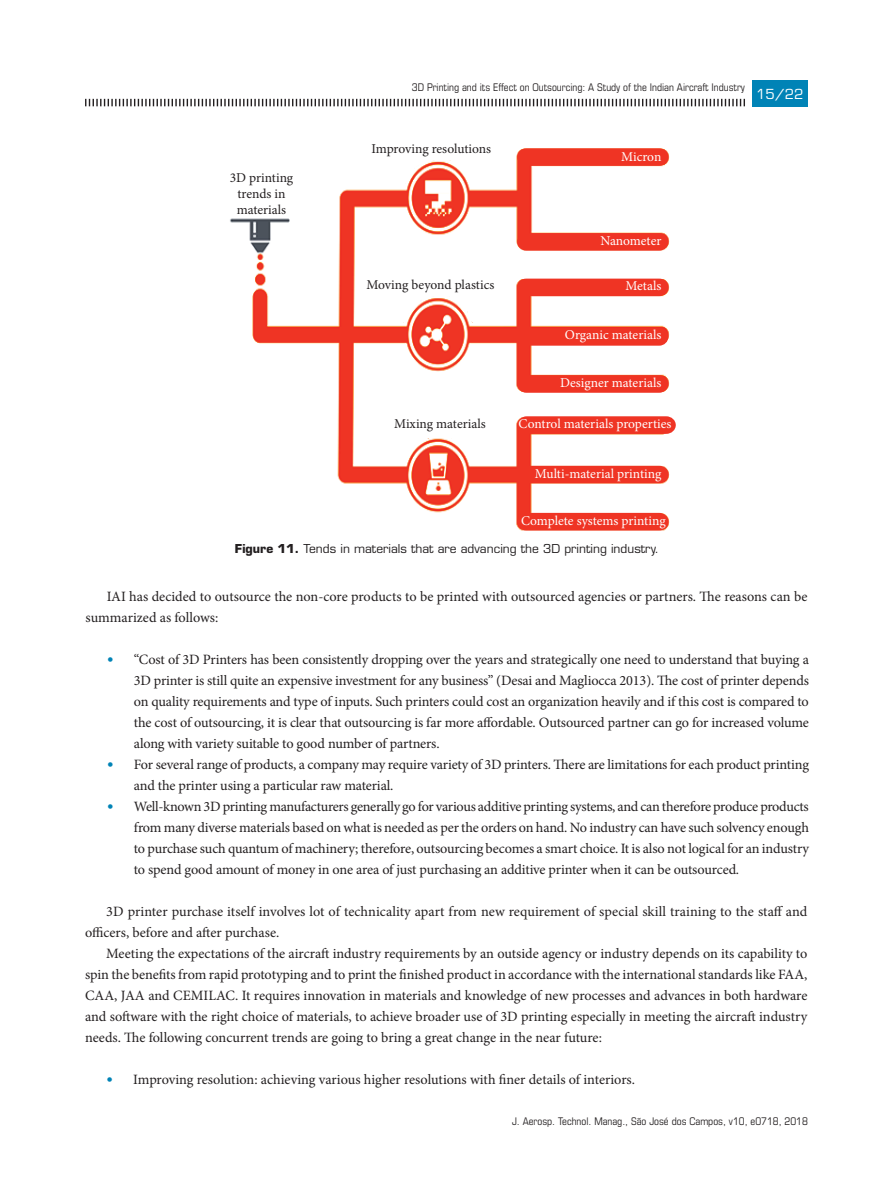
<style>
.page{position:relative;width:893px;height:1191px;background:#fff}
.page>*{position:absolute;margin:0;border:0;box-sizing:border-box;transform-origin:0 0}
.t1{font:14.25px/21px "Minion Pro";letter-spacing:-.005em;color:#231f20}
.t2{font:13.5px "Minion Pro";color:#fff}
.t3{font:13.5px/16.2px "Minion Pro";letter-spacing:-.005em;color:#231f20;text-align:center}
.t4{font:13.5px "Eurostile LT Std";color:#fff}
.t5{font:12px "Eurostile LT Std";color:#231f20}
.t6{font:condensed 10.5px "Eurostile LT Std";color:#231f20}
.s1{font-weight:700}
.s2{font-family:"Eurostile LT Std";font-weight:700;font-size:12px;color:#0083b6}
</style>
<div class="page">
<svg style="left:85px;top:99px;width:660px;height:7px"></svg>
<div style="left:753px;top:81px;width:55px;height:25px;background:#0083b6"></div>
<div style="left:752px;top:81px;width:55px;height:25px;background:#0083b6"></div>
<img style="left:230px;top:148px;width:440px;height:383px">
<div style="left:517px;top:513px;width:151px;height:17px;background:#ef3424;border-radius:9px"></div>
<div style="left:517px;top:466px;width:151px;height:17px;background:#ef3424;border-radius:9px"></div>
<svg style="left:517px;top:416px;width:159px;height:18px;background:#ef3b2c"></svg>
<div style="left:517px;top:375px;width:151px;height:18px;background:#ef3424;border-radius:9px"></div>
<div style="left:517px;top:328px;width:151px;height:18px;background:#ef3424;border-radius:9px"></div>
<div style="left:517px;top:279px;width:151px;height:17px;background:#ef3424;border-radius:9px"></div>
<div style="left:517px;top:233px;width:151px;height:18px;background:#ef3424;border-radius:9px"></div>
<div style="left:517px;top:148px;width:151px;height:18px;background:#ef3424;border-radius:9px"></div>
<div style="left:193px;top:154px;width:130px;height:62px;background:#fff;border-radius:18px"></div>
<svg style="left:388px;top:408px;width:91px;height:49px"></svg>
<svg style="left:388px;top:266px;width:91px;height:50px"></svg>
<svg style="left:388px;top:148px;width:91px;height:31px"></svg>
<div style="left:388px;top:303px;width:20px;height:21px;background:#fff;border-radius:10px"></div>
<div style="left:388px;top:166px;width:20px;height:21px;background:#fff;border-radius:10px"></div>
<div style="left:394px;top:158px;width:21px;height:21px;background:#fff;border-radius:10px"></div>
<div style="left:466px;top:166px;width:21px;height:21px;background:#fff;border-radius:10px"></div>
<div style="left:468px;top:303px;width:30px;height:21px;background:#fff;border-radius:10px"></div>
<div style="left:450px;top:291px;width:10px;height:10px;background:#fff;border-radius:5px"></div>
<hr style="left:408px;top:299px;width:13px;height:4px;background:#fff;border-radius:2px">
<p class="t3" style="left:230px;top:169px;width:65px">3D printing trends in materials</p>
<p class="t6" style="left:412px;top:81px;width:335px">3D Printing and its Effect on Outsourcing: A Study of the Indian Aircraft Industry</p>
<p class="t4" style="left:763px;top:85px;width:36px">xx/xx</p>
<p class="t4" style="left:756px;top:86px;width:49px">15 22</p>
<p class="t3" style="left:372px;top:141px;width:121px">Improving resolutions</p>
<p class="t2" style="left:621px;top:148px;width:42px">Micron</p>
<p class="t3" style="left:367px;top:277px;width:129px">Moving beyond plastics</p>
<p class="t3" style="left:394px;top:416px;width:93px">Mixing materials</p>
<p class="t2" style="left:600px;top:232px;width:63px">Nanometer</p>
<p class="t2" style="left:625px;top:277px;width:37px">Metals</p>
<p class="t2" style="left:565px;top:325px;width:98px">Organic materials</p>
<p class="t2" style="left:560px;top:373px;width:103px">Designer materials</p>
<p class="t2" style="left:518px;top:415px;width:154px">Control materials properties</p>
<p class="t2" style="left:535px;top:464px;width:128px">Multi-material printing</p>
<p class="t2" style="left:521px;top:511px;width:146px">Complete systems printing</p>
<p class="t5" style="left:235px;top:541px;width:426px"><span class="s1">Figure 11.</span> Tends in materials that are advancing the 3D printing industry.</p>
<p class="t1" style="left:86px;top:585px;width:723px;text-indent:21px">IAI has decided to outsource the non-core products to be printed with outsourced agencies or partners. The reasons can be summarized as follows:</p>
<p class="t1" style="left:134px;top:648px;width:677px;text-align:justify;text-indent:-27px"><span class="s2">•</span> “Cost of 3D Printers has been consistently dropping over the years and strategically one need to understand that buying a 3D printer is still quite an expensive investment for any business” (Desai and Magliocca 2013). The cost of printer depends on quality requirements and type of inputs. Such printers could cost an organization heavily and if this cost is compared to the cost of outsourcing, it is clear that outsourcing is far more affordable. Outsourced partner can go for increased volume along with variety suitable to good number of partners.</p>
<p class="t1" style="left:134px;top:753px;width:677px;text-indent:-27px"><span class="s2">•</span> For several range of products, a company may require variety of 3D printers. There are limitations for each product printing and the printer using a particular raw material.</p>
<p class="t1" style="left:134px;top:795px;width:677px;text-align:justify;text-indent:-27px"><span class="s2">•</span> Well-known 3D printing manufacturers generally go for various additive printing systems, and can therefore produce products from many diverse materials based on what is needed as per the orders on hand. No industry can have such solvency enough to purchase such quantum of machinery; therefore, outsourcing becomes a smart choice. It is also not logical for an industry to spend good amount of money in one area of just purchasing an additive printer when it can be outsourced.</p>
<p class="t1" style="left:85px;top:900px;width:724px;text-indent:21px">3D printer purchase itself involves lot of technicality apart from new requirement of special skill training to the staff and officers, before and after purchase.</p>
<p class="t1" style="left:85px;top:942px;width:724px;text-align:justify;text-indent:21px">Meeting the expectations of the aircraft industry requirements by an outside agency or industry depends on its capability to spin the benefits from rapid prototyping and to print the finished product in accordance with the international standards like FAA, CAA, JAA and CEMILAC. It requires innovation in materials and knowledge of new processes and advances in both hardware and software with the right choice of materials, to achieve broader use of 3D printing especially in meeting the aircraft industry needs. The following concurrent trends are going to bring a great change in the near future:</p>
<p class="t1" style="left:106px;top:1068px;width:530px"><span class="s2">•</span> Improving resolution: achieving various higher resolutions with finer details of interiors.</p>
<p class="t6" style="left:512px;top:1114px;width:297px">J. Aerosp. Technol. Manag., São José dos Campos, v10, e0718, 2018</p>
</div>
